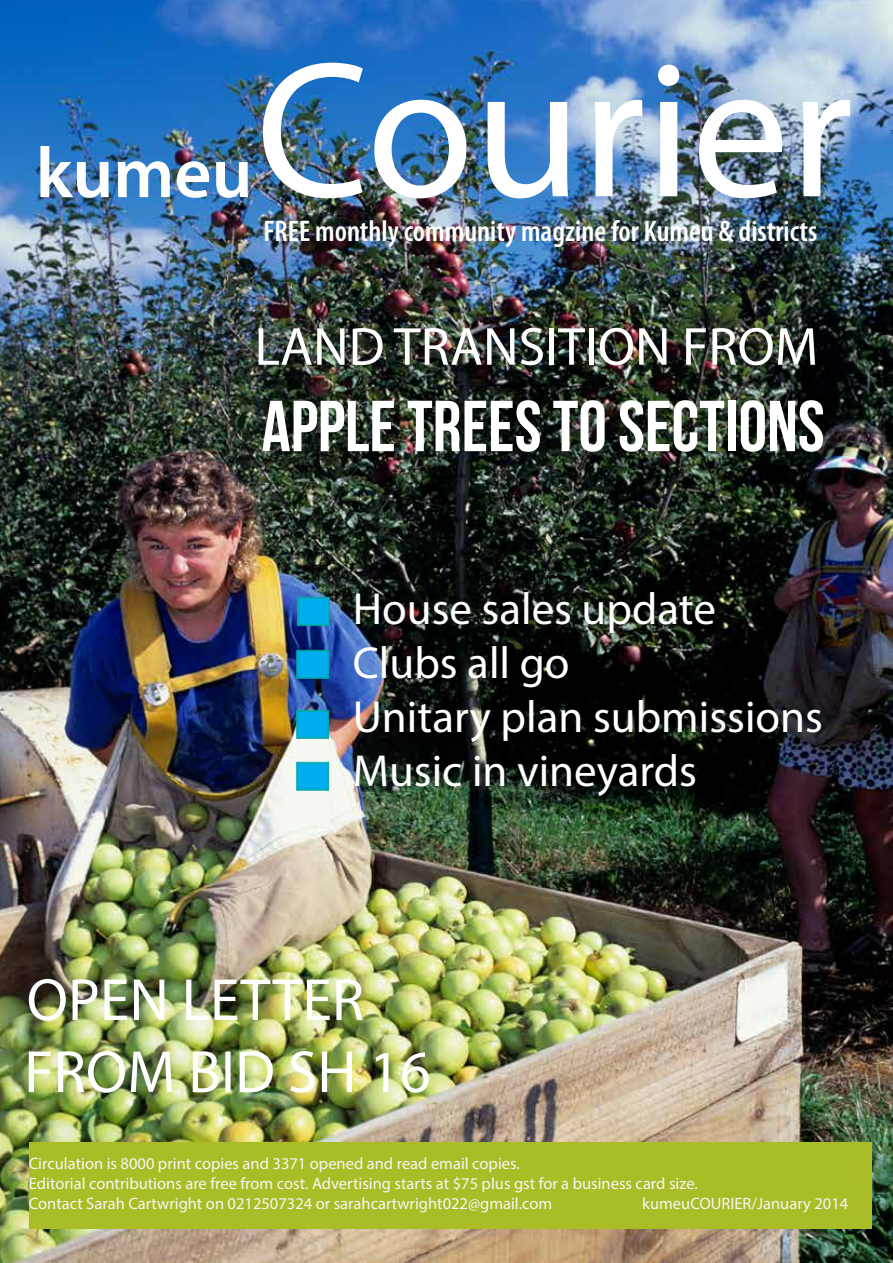
<style>
.page{position:relative;width:893px;height:1263px;background:#fff}
.page>*{position:absolute;margin:0;border:0;box-sizing:border-box;transform-origin:0 0}
.t1{font:195px "Myriad Pro";color:#fff}
.t2{font:72px "Bebas Neue";color:#fff}
.t3{font:600 72px "Myriad Pro";color:#fff}
.t4{font:54px "Myriad Pro";color:#fff}
.t5{font:45px/54px "Myriad Pro";color:#fff}
.t6{font:600 condensed 30px "Myriad Pro";color:#fff}
.t7{font:16.5px/19.8px "Myriad Pro";color:#f6f6f6}
</style>
<div class="page">
<img style="left:0;top:0;width:893px;height:1263px">
<img style="left:29px;top:979px;width:334px;height:42px">
<img style="left:29px;top:1051px;width:400px;height:42px">
<div style="left:29px;top:1143px;width:842px;height:86px;background:#abbd26"></div>
<svg style="left:297px;top:597px;width:33px;height:29px"></svg>
<div style="left:298px;top:598px;width:31px;height:27px;border:1px solid #00aaab"></div>
<svg style="left:296px;top:650px;width:33px;height:28px"></svg>
<div style="left:297px;top:651px;width:31px;height:27px;border:1px solid #00aaab"></div>
<svg style="left:296px;top:710px;width:33px;height:28px"></svg>
<div style="left:297px;top:711px;width:31px;height:27px;border:1px solid #00aaab"></div>
<svg style="left:296px;top:762px;width:33px;height:28px"></svg>
<div style="left:297px;top:763px;width:31px;height:27px;border:1px solid #00aaab"></div>
<h2 class="t3" style="left:36px;top:127px;width:218px">kumeu</h2>
<h1 class="t1" style="left:256px;top:11px;width:599px">Courier</h1>
<h3 class="t6" style="left:263px;top:212px;width:555px">FREE monthly community magzine for Kumeu &amp; districts</h3>
<h3 class="t4" style="left:255px;top:313px;width:565px">LAND TRANSITION FROM</h3>
<h2 class="t2" style="left:261px;top:387px;width:565px">APPLE TREES TO SECTIONS</h2>
<h3 class="t5" style="left:353px;top:581px;width:472px">House sales update<br>Clubs all go<br>Unitary plan submissions<br>Music in vineyards</h3>
<p class="t7" style="left:29px;top:1153px;width:670px">Circulation is 8000 print copies and 3371 opened and read email copies.<br>Editorial contributions are free from cost. Advertising starts at $75 plus gst for a business card size.<br>Contact Sarah Cartwright on 0212507324 or sarahcartwright022@gmail.com</p>
<p class="t7" style="left:642px;top:1193px;width:207px">kumeuCOURIER/January 2014</p>
</div>
